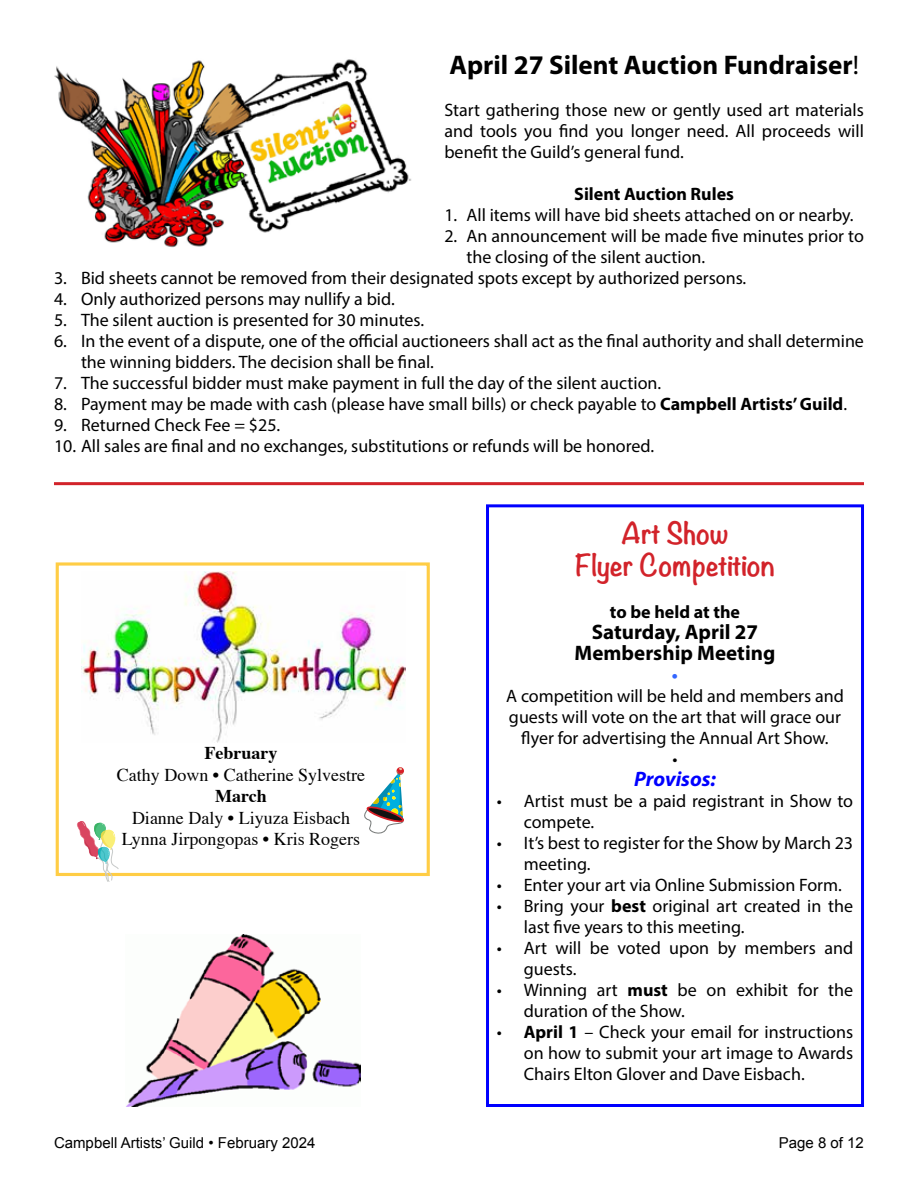
<style>
.page{position:relative;width:918px;height:1188px;background:#fff}
.page>*{position:absolute;margin:0;border:0;box-sizing:border-box;transform-origin:0 0}
.t1{font:700 27px "Myriad Pro";color:#000}
.t2{font:700 27px/32.4px "Noteworthy";color:#d2232a;text-align:center}
.t3{font:700 21px/21px "Myriad Pro";color:#000;text-align:center}
.t4{font:italic 700 21px "Myriad Pro";color:#00f}
.t5{font:18px/21px "Myriad Pro";color:#000}
.t6{font:18px/21.6px "Times";color:#000;text-align:center}
.t7{font:700 18px "Myriad Pro";color:#000}
.t8{font:700 18px "Times";color:#000}
.t9{font:700 18px "Myriad Pro";color:#36f}
.t10{font:15px "Arial";color:#000}
.s1{font-weight:400}
.s2{font-weight:700}
</style>
<div class="page">
<img style="left:54px;top:59px;width:358px;height:189px">
<hr style="left:54px;top:482px;width:810px;height:3px;background:#d2232a">
<div style="left:486px;top:504px;width:378px;height:603px;border:3px solid #00f"></div>
<img style="left:126px;top:935px;width:235px;height:172px">
<img style="left:81px;top:572px;width:324px;height:170px">
<div style="left:56px;top:562px;width:374px;height:314px;border:3px solid #ffcd45"></div>
<svg style="left:364px;top:767px;width:40px;height:66px"></svg>
<svg style="left:76px;top:821px;width:44px;height:61px"></svg>
<h1 class="t1" style="left:450px;top:48px;width:411px">April 27 Silent Auction Fundraiser<span class="s1">!</span></h1>
<p class="t5" style="left:444px;top:99px;width:421px;text-align:justify">Start gathering those new or gently used art materials and tools you find you longer need. All proceeds will benefit the Guild’s general fund.</p>
<p class="t7" style="left:574px;top:182px;width:161px">Silent Auction Rules</p>
<p class="t5" style="left:444px;top:204px;width:411px">1. All items will have bid sheets attached on or nearby.</p>
<p class="t5" style="left:467px;top:225px;width:399px;text-indent:-22px">2. An announcement will be made five minutes prior to the closing of the silent auction.</p>
<p class="t5" style="left:54px;top:267px;width:694px">3. Bid sheets cannot be removed from their designated spots except by authorized persons.</p>
<p class="t5" style="left:54px;top:288px;width:342px">4. Only authorized persons may nullify a bid.</p>
<p class="t5" style="left:54px;top:309px;width:372px">5. The silent auction is presented for 30 minutes.</p>
<p class="t5" style="left:81px;top:330px;width:785px;text-indent:-27px">6. In the event of a dispute, one of the official auctioneers shall act as the final authority and shall determine the winning bidders. The decision shall be final.</p>
<p class="t5" style="left:54px;top:372px;width:609px">7. The successful bidder must make payment in full the day of the silent auction.</p>
<p class="t5" style="left:54px;top:393px;width:795px">8. Payment may be made with cash (please have small bills) or check payable to <span class="s2">Campbell Artists’ Guild</span>.</p>
<p class="t5" style="left:54px;top:415px;width:228px">9. Returned Check Fee = $25.</p>
<p class="t5" style="left:54px;top:436px;width:602px">10. All sales are final and no exchanges, substitutions or refunds will be honored.</p>
<p class="t8" style="left:205px;top:736px;width:74px">February</p>
<p class="t6" style="left:117px;top:762px;width:250px">Cathy Down • Catherine Sylvestre</p>
<p class="t8" style="left:215px;top:779px;width:53px">March</p>
<p class="t6" style="left:122px;top:805px;width:240px">Dianne Daly • Liyuza Eisbach<br>Lynna Jirpongopas • Kris Rogers</p>
<h1 class="t2" style="left:575px;top:516px;width:202px">Art Show<br>Flyer Competition</h1>
<p class="t7" style="left:610px;top:600px;width:132px">to be held at the</p>
<p class="t3" style="left:575px;top:621px;width:202px">Saturday, April 27<br>Membership Meeting</p>
<p class="t9" style="left:672px;top:663px;width:8px">•</p>
<p class="t5" style="left:506px;top:685px;width:339px;text-align:center">A competition will be held and members and guests will vote on the art that will grace our flyer for advertising the Annual Art Show.<br>•</p>
<p class="t4" style="left:634px;top:765px;width:83px">Provisos:</p>
<p class="t5" style="left:524px;top:790px;width:331px;text-indent:-27px">• Artist must be a paid registrant in Show to compete.</p>
<p class="t5" style="left:524px;top:832px;width:331px;text-indent:-27px">• It’s best to register for the Show by March 23 meeting.</p>
<p class="t5" style="left:497px;top:874px;width:347px">• Enter your art via Online Submission Form.</p>
<p class="t5" style="left:524px;top:895px;width:331px;text-indent:-27px">• Bring your <span class="s2">best</span> original art created in the last five years to this meeting.</p>
<p class="t5" style="left:524px;top:937px;width:331px;text-indent:-27px">• Art will be voted upon by members and guests.</p>
<p class="t5" style="left:524px;top:979px;width:331px;text-indent:-27px">• Winning art <span class="s2">must</span> be on exhibit for the duration of the Show.</p>
<p class="t5" style="left:524px;top:1021px;width:331px;text-align:justify;text-indent:-27px">• <span class="s2">April 1</span> – Check your email for instructions on how to submit your art image to Awards Chairs Elton Glover and Dave Eisbach.</p>
<p class="t10" style="left:54px;top:1133px;width:263px">Campbell Artists’ Guild • February 2024</p>
<p class="t10" style="left:779px;top:1133px;width:87px">Page 8 of 12</p>
</div>
